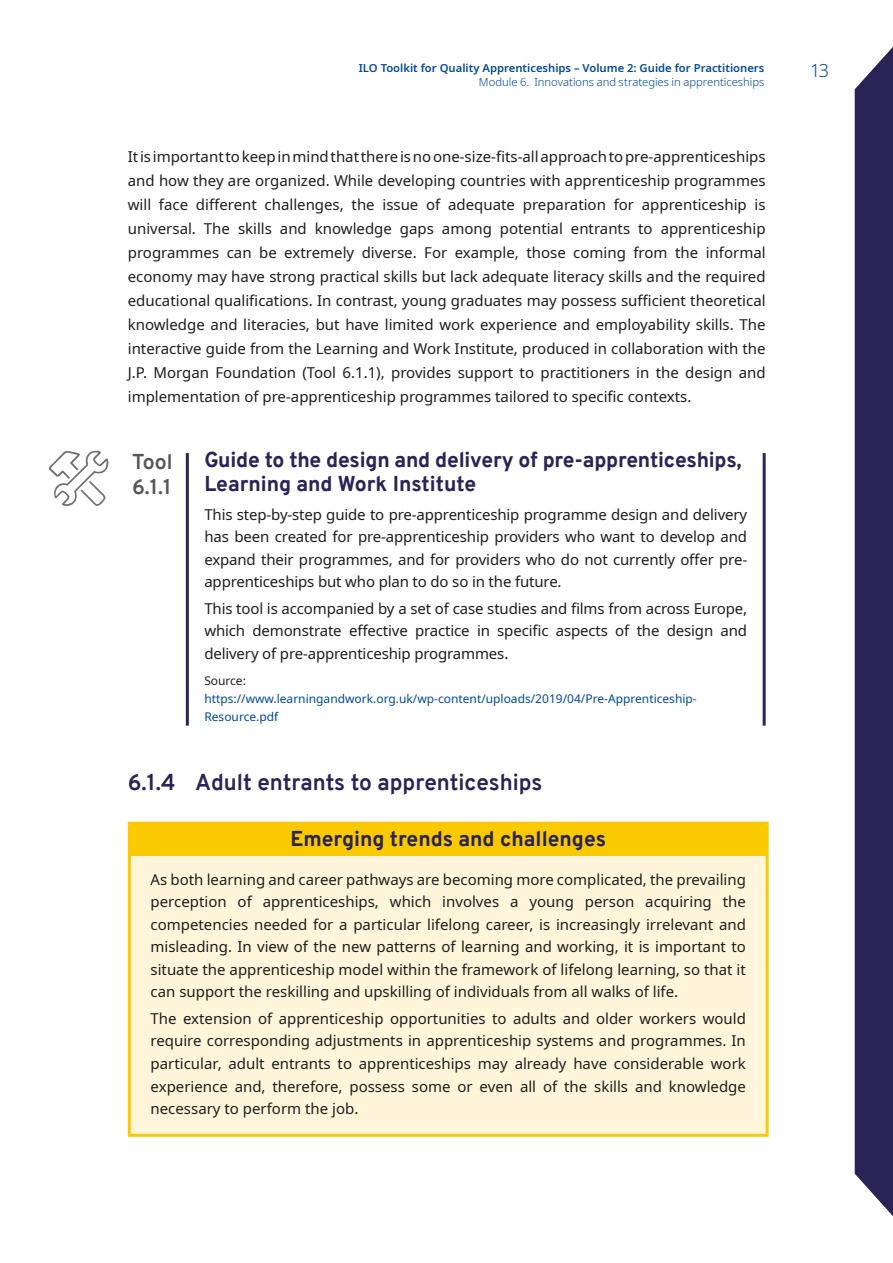
<style>
.page{position:relative;width:893px;height:1263px;background:#fff}
.page>*{position:absolute;margin:0;border:0;box-sizing:border-box;transform-origin:0 0}
.t1{font:700 22.5px "Overpass";color:#292455}
.t2{font:800 21px/24px "Overpass";letter-spacing:-.01em;color:#292455}
.t3{font:700 21px/25.5px "Overpass";color:#575756}
.t4{font:300 18px "Noto Sans";color:#00499a}
.t5{font:15px/22.5px "Noto Sans";color:#1d1d1b;text-align:justify}
.t6{font:12px/18px "Noto Sans";color:#00499a}
.t7{font:12px "Noto Sans";color:#1d1d1b}
.t8{font:600 11.25px "Noto Sans";color:#00499a}
.t9{font:300 11.25px "Noto Sans";color:#00499a}
</style>
<div class="page">
<div style="left:855px;top:47px;width:38px;height:1169px;background:#292455"></div>
<hr style="left:186px;top:453px;width:3px;height:273px;background:#292455">
<hr style="left:763px;top:453px;width:3px;height:273px;background:#292455">
<div style="left:129px;top:823px;width:638px;height:33px;background:#fbc900"></div>
<div style="left:129px;top:856px;width:638px;height:279px;background:#fff5db"></div>
<hr style="left:128px;top:822px;width:641px;height:3px;background:#fbc900">
<hr style="left:128px;top:825px;width:3px;height:31px;background:#fbc900">
<hr style="left:766px;top:825px;width:3px;height:31px;background:#fbc900">
<hr style="left:128px;top:856px;width:3px;height:278px;background:#fbc900">
<hr style="left:766px;top:856px;width:3px;height:278px;background:#fbc900">
<hr style="left:128px;top:1134px;width:641px;height:3px;background:#fbc900">
<svg style="left:49px;top:450px;width:59px;height:56px"></svg>
<p class="t8" style="left:359px;top:60px;width:407px">ILO Toolkit for Quality Apprenticeships – Volume 2: Guide for Practitioners</p>
<p class="t9" style="left:479px;top:74px;width:287px">Module 6. Innovations and strategies in apprenticeships</p>
<p class="t5" style="left:128px;top:145px;width:639px;line-height:24px">It is important to keep in mind that there is no one-size-fits-all approach to pre-apprenticeships and how they are organized. While developing countries with apprenticeship programmes will face different challenges, the issue of adequate preparation for apprenticeship is universal. The skills and knowledge gaps among potential entrants to apprenticeship programmes can be extremely diverse. For example, those coming from the informal economy may have strong practical skills but lack adequate literacy skills and the required educational qualifications. In contrast, young graduates may possess sufficient theoretical knowledge and literacies, but have limited work experience and employability skills. The interactive guide from the Learning and Work Institute, produced in collaboration with the J.P. Morgan Foundation (Tool 6.1.1), provides support to practitioners in the design and implementation of pre-apprenticeship programmes tailored to specific contexts.</p>
<h2 class="t3" style="left:132px;top:449px;width:42px">Tool<br>6.1.1</h2>
<h2 class="t2" style="left:204px;top:448px;width:539px">Guide to the design and delivery of pre-apprenticeships,<br>Learning and Work Institute</h2>
<p class="t5" style="left:204px;top:503px;width:544px">This step-by-step guide to pre-apprenticeship programme design and delivery has been created for pre-apprenticeship providers who want to develop and expand their programmes, and for providers who do not currently offer pre&shy;apprenticeships but who plan to do so in the future.</p>
<p class="t5" style="left:204px;top:597px;width:544px">This tool is accompanied by a set of case studies and films from across Europe, which demonstrate effective practice in specific aspects of the design and delivery of pre-apprenticeship programmes.</p>
<p class="t7" style="left:204px;top:672px;width:43px">Source:</p>
<p class="t6" style="left:204px;top:690px;width:494px">https://www.learningandwork.org.uk/wp-content/uploads/2019/04/Pre-Apprenticeship-<br>Resource.pdf</p>
<h1 class="t1" style="left:128px;top:766px;width:416px">6.1.4 Adult entrants to apprenticeships</h1>
<h2 class="t2" style="left:290px;top:827px;width:317px">Emerging trends and challenges</h2>
<p class="t5" style="left:151px;top:868px;width:597px">As both learning and career pathways are becoming more complicated, the prevailing perception of apprenticeships, which involves a young person acquiring the competencies needed for a particular lifelong career, is increasingly irrelevant and misleading. In view of the new patterns of learning and working, it is important to situate the apprenticeship model within the framework of lifelong learning, so that it can support the reskilling and upskilling of individuals from all walks of life.</p>
<p class="t5" style="left:151px;top:1008px;width:597px">The extension of apprenticeship opportunities to adults and older workers would require corresponding adjustments in apprenticeship systems and programmes. In particular, adult entrants to apprenticeships may already have considerable work experience and, therefore, possess some or even all of the skills and knowledge necessary to perform the job.</p>
<p class="t4" style="left:810px;top:57px;width:21px">13</p>
</div>
